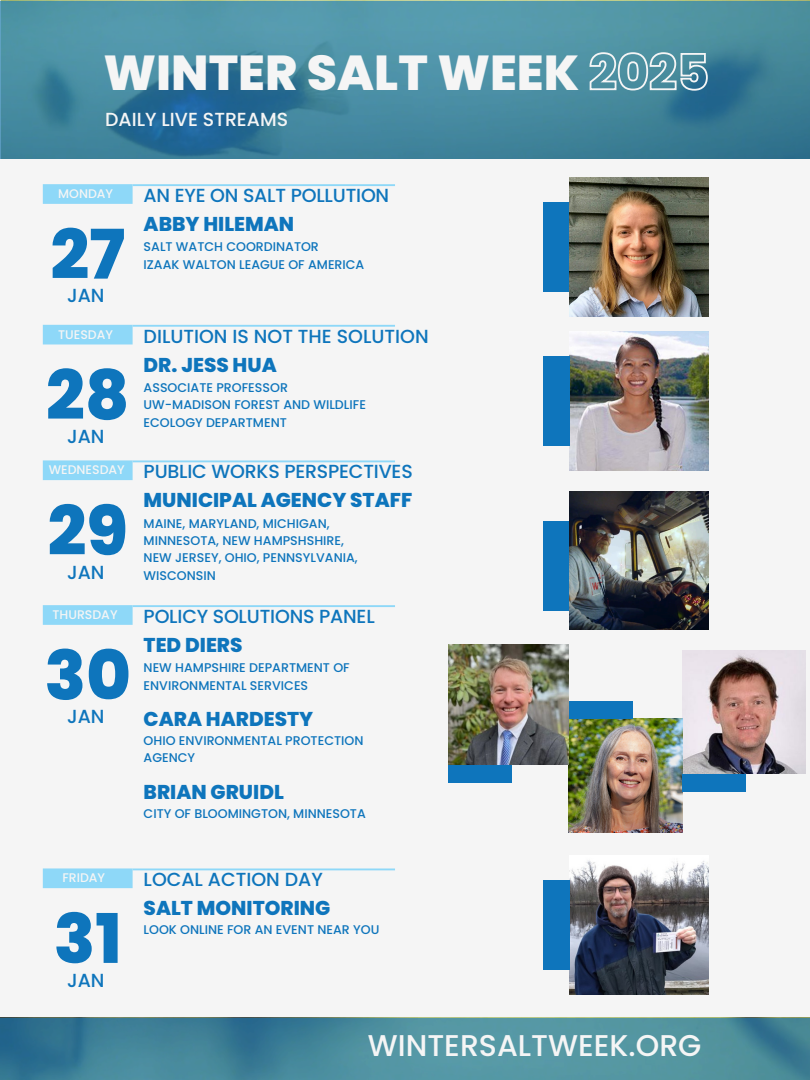
<style>
.page{position:relative;width:810px;height:1080px;background:#f5f5f5}
.page>*{position:absolute;margin:0;border:0;box-sizing:border-box;transform-origin:0 0}
.t1{font:800 68.31px "Poppins";color:#0e75bc}
.t2{font:800 49px "Poppins";color:#f5f5f5}
.t3{font:500 30px "Poppins";color:#f5f5f5}
.t4{font:800 20px "Poppins";color:#0e75bc}
.t5{font:500 18.94px "Poppins";letter-spacing:-.01em;color:#0e75bc}
.t6{font:500 18.94px "Poppins";color:#f5f5f5}
.t7{font:500 12.62px/17.4px "Poppins";color:#0e75bc}
.t8{font:500 12.5px "Poppins";color:#f5f5f5}
.s1{color:rgb(0 0 0/0)}
</style>
<div class="page">
<svg style="left:0;top:1018px;width:810px;height:62px;background:#47899b"></svg>
<div style="left:43px;top:184px;width:90px;height:20px;background:#8ed8f8"></div>
<hr style="left:133px;top:184px;width:262px;height:2px;background:#8ed8f8">
<div style="left:43px;top:460px;width:90px;height:20px;background:#8ed8f8"></div>
<hr style="left:133px;top:460px;width:262px;height:2px;background:#8ed8f8">
<div style="left:43px;top:605px;width:90px;height:20px;background:#8ed8f8"></div>
<hr style="left:133px;top:605px;width:262px;height:2px;background:#8ed8f8">
<div style="left:43px;top:325px;width:90px;height:19px;background:#8ed8f8"></div>
<hr style="left:133px;top:325px;width:262px;height:2px;background:#8ed8f8">
<div style="left:43px;top:868px;width:90px;height:20px;background:#8ed8f8"></div>
<hr style="left:133px;top:869px;width:262px;height:1px;background:#8ed8f8">
<svg style="left:0;top:1px;width:810px;height:158px;background:#4488a0"></svg>
<img style="left:682px;top:651px;width:124px;height:123px">
<img style="left:569px;top:719px;width:113px;height:113px">
<img style="left:449px;top:644px;width:120px;height:120px">
<div style="left:543px;top:202px;width:26px;height:89px;background:#0e75bc"></div>
<img style="left:569px;top:178px;width:139px;height:138px">
<img style="left:569px;top:332px;width:139px;height:138px">
<div style="left:543px;top:521px;width:26px;height:90px;background:#0e75bc"></div>
<img style="left:569px;top:491px;width:139px;height:139px">
<div style="left:449px;top:765px;width:63px;height:17px;background:#0e75bc"></div>
<div style="left:569px;top:701px;width:63px;height:18px;background:#0e75bc"></div>
<div style="left:682px;top:774px;width:64px;height:18px;background:#0e75bc"></div>
<img style="left:569px;top:861px;width:139px;height:133px">
<div style="left:543px;top:356px;width:26px;height:89px;background:#0e75bc"></div>
<div style="left:543px;top:880px;width:26px;height:89px;background:#0e75bc"></div>
<svg style="left:588px;top:51px;width:121px;height:41px;background:#70a3b2"></svg>
<p class="t2" style="left:103px;top:38px;width:607px">WINTER SALT WEEK <span class="s1">2025</span></p>
<p class="t6" style="left:105px;top:106px;width:185px">DAILY LIVE STREAMS</p>
<p class="t8" style="left:58px;top:185px;width:56px">MONDAY</p>
<p class="t1" style="left:50px;top:207px;width:76px">27</p>
<h3 class="t5" style="left:67px;top:282px;width:39px">JAN</h3>
<h3 class="t8" style="left:58px;top:326px;width:56px">TUESDAY</h3>
<p class="t1" style="left:46px;top:348px;width:85px">28</p>
<h3 class="t5" style="left:67px;top:423px;width:39px">JAN</h3>
<h3 class="t8" style="left:49px;top:461px;width:78px">WEDNESDAY</h3>
<h3 class="t1" style="left:48px;top:483px;width:82px">29</h3>
<p class="t5" style="left:67px;top:559px;width:39px">JAN</p>
<p class="t8" style="left:53px;top:606px;width:67px">THURSDAY</p>
<h3 class="t1" style="left:44px;top:628px;width:88px">30</h3>
<p class="t5" style="left:67px;top:703px;width:39px">JAN</p>
<h1 class="t5" style="left:144px;top:182px;width:247px">AN EYE ON SALT POLLUTION</h1>
<h3 class="t4" style="left:144px;top:210px;width:152px">ABBY HILEMAN</h3>
<p class="t7" style="left:144px;top:238px;width:177px">SALT WATCH COORDINATOR</p>
<p class="t7" style="left:144px;top:255px;width:222px">IZAAK WALTON LEAGUE OF AMERICA</p>
<p class="t5" style="left:144px;top:323px;width:287px">DILUTION IS NOT THE SOLUTION</p>
<p class="t4" style="left:144px;top:351px;width:135px">DR. JESS HUA</p>
<p class="t7" style="left:144px;top:379px;width:146px">ASSOCIATE PROFESSOR</p>
<h3 class="t7" style="left:144px;top:396px;width:224px">UW-MADISON FOREST AND WILDLIFE<br>ECOLOGY DEPARTMENT</h3>
<h3 class="t5" style="left:144px;top:458px;width:271px">PUBLIC WORKS PERSPECTIVES</h3>
<p class="t4" style="left:144px;top:486px;width:270px">MUNICIPAL AGENCY STAFF</p>
<p class="t7" style="left:144px;top:515px;width:216px">MAINE, MARYLAND, MICHIGAN,<br>MINNESOTA, NEW HAMPSHSHIRE,<br>NEW JERSEY, OHIO, PENNSYLVANIA,<br>WISCONSIN</p>
<h1 class="t5" style="left:144px;top:603px;width:233px">POLICY SOLUTIONS PANEL</h1>
<p class="t4" style="left:144px;top:631px;width:100px">TED DIERS</p>
<h3 class="t7" style="left:144px;top:659px;width:208px">NEW HAMPSHIRE DEPARTMENT OF<br>ENVIRONMENTAL SERVICES</h3>
<p class="t4" style="left:144px;top:705px;width:171px">CARA HARDESTY</p>
<p class="t7" style="left:144px;top:732px;width:221px">OHIO ENVIRONMENTAL PROTECTION<br>AGENCY</p>
<h3 class="t4" style="left:144px;top:778px;width:142px">BRIAN GRUIDL</h3>
<h3 class="t7" style="left:144px;top:805px;width:224px">CITY OF BLOOMINGTON, MINNESOTA</h3>
<h3 class="t8" style="left:62px;top:869px;width:44px">FRIDAY</h3>
<p class="t1" style="left:54px;top:891px;width:70px">31</p>
<h3 class="t5" style="left:67px;top:967px;width:39px">JAN</h3>
<p class="t5" style="left:144px;top:866px;width:181px">LOCAL ACTION DAY</p>
<h3 class="t4" style="left:144px;top:894px;width:188px">SALT MONITORING</h3>
<p class="t7" style="left:144px;top:921px;width:237px">LOOK ONLINE FOR AN EVENT NEAR YOU</p>
<h2 class="t3" style="left:368px;top:1025px;width:335px">WINTERSALTWEEK.ORG</h2>
</div>
